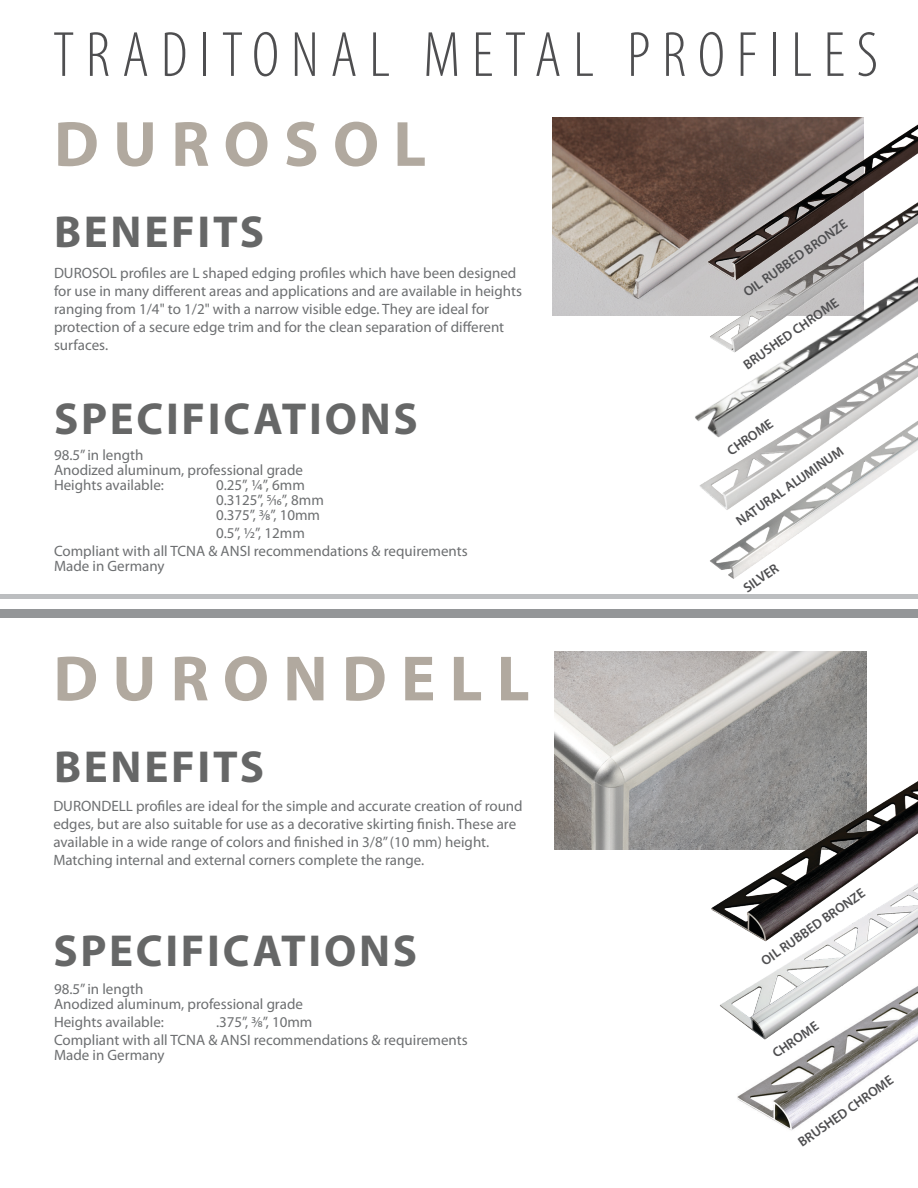
<style>
.page{position:relative;width:918px;height:1188px;background:#fff}
.page>*{position:absolute;margin:0;border:0;box-sizing:border-box;transform-origin:0 0}
.t1{font:300 condensed 64.5px "Myriad Pro";letter-spacing:.18em;color:#4e4e50}
.t2{font:700 64.5px "Myriad Pro";letter-spacing:.22em;color:#b1a99f}
.t3{font:700 45px "Myriad Pro";letter-spacing:.06em;color:#666767}
.t4{font:15px/18px "Myriad Pro";color:#6d6f71}
.t5{font:600 13.65px "Myriad Pro";color:#4e4e50}
</style>
<div class="page">
<img style="left:737px;top:1098px;width:100px;height:33px">
<div style="left:0;top:609px;width:918px;height:9px;background:#949698"></div>
<hr style="left:0;top:594px;width:918px;height:4px;background:#bcbec0">
<img style="left:553px;top:117px;width:311px;height:198px">
<img style="left:555px;top:652px;width:311px;height:198px">
<img style="left:683px;top:777px;width:235px;height:58px">
<img style="left:663px;top:835px;width:255px;height:263px">
<img style="left:654px;top:118px;width:264px;height:74px">
<img style="left:654px;top:192px;width:264px;height:52px">
<img style="left:654px;top:244px;width:264px;height:108px">
<img style="left:695px;top:352px;width:223px;height:69px">
<img style="left:654px;top:421px;width:264px;height:178px">
<p class="t1" style="left:53px;top:16px;width:827px">TRADITONAL METAL PROFILES</p>
<p class="t2" style="left:54px;top:102px;width:374px">DUROSOL</p>
<p class="t3" style="left:54px;top:203px;width:212px">BENEFITS</p>
<p class="t4" style="left:54px;top:264px;width:470px">DUROSOL profiles are L shaped edging profiles which have been designed for use in many different areas and applications and are available in heights ranging from 1/4" to 1/2" with a narrow visible edge. They are ideal for protection of a secure edge trim and for the clean separation of different surfaces.</p>
<p class="t3" style="left:54px;top:389px;width:365px">SPECIFICATIONS</p>
<p class="t4" style="left:54px;top:446px;width:91px">98.5” in length</p>
<p class="t4" style="left:54px;top:461px;width:251px">Anodized aluminum, professional grade</p>
<p class="t4" style="left:54px;top:476px;width:112px">Heights available:</p>
<p class="t4" style="left:216px;top:476px;width:90px">0.25”, 1/4”, 6mm</p>
<p class="t4" style="left:216px;top:491px;width:109px">0.3125”, 5/16”, 8mm</p>
<p class="t4" style="left:216px;top:506px;width:106px">0.375”, 3/8”, 10mm</p>
<p class="t4" style="left:216px;top:524px;width:90px">0.5”, 1/2”, 12mm</p>
<p class="t4" style="left:54px;top:542px;width:415px">Compliant with all TCNA &amp; ANSI recommendations &amp; requirements</p>
<p class="t4" style="left:54px;top:557px;width:112px">Made in Germany</p>
<p class="t2" style="left:53px;top:637px;width:478px">DURONDELL</p>
<p class="t3" style="left:54px;top:738px;width:212px">BENEFITS</p>
<p class="t4" style="left:53px;top:797px;width:471px">DURONDELL profiles are ideal for the simple and accurate creation of round edges, but are also suitable for use as a decorative skirting finish. These are available in a wide range of colors and finished in 3/8” (10 mm) height.</p>
<p class="t4" style="left:53px;top:851px;width:372px">Matching internal and external corners complete the range.</p>
<p class="t3" style="left:53px;top:921px;width:365px">SPECIFICATIONS</p>
<p class="t4" style="left:54px;top:980px;width:91px">98.5” in length</p>
<p class="t4" style="left:54px;top:995px;width:251px">Anodized aluminum, professional grade</p>
<p class="t4" style="left:54px;top:1013px;width:112px">Heights available:</p>
<p class="t4" style="left:216px;top:1013px;width:98px">.375”, 3/8”, 10mm</p>
<p class="t4" style="left:54px;top:1031px;width:415px">Compliant with all TCNA &amp; ANSI recommendations &amp; requirements</p>
<p class="t4" style="left:54px;top:1046px;width:112px">Made in Germany</p>
<p class="t5" style="left:740px;top:286px;width:125px;rotate:-35deg">OIL RUBBED BRONZE</p>
<p class="t5" style="left:740px;top:359px;width:114px;rotate:-35deg">BRUSHED CHROME</p>
<p class="t5" style="left:724px;top:445px;width:54px;rotate:-35deg">CHROME</p>
<p class="t5" style="left:733px;top:515px;width:129px;rotate:-35deg">NATURAL ALUMINUM</p>
<p class="t5" style="left:740px;top:582px;width:41px;rotate:-35deg">SILVER</p>
<p class="t5" style="left:758px;top:955px;width:125px;rotate:-35deg">OIL RUBBED BRONZE</p>
<p class="t5" style="left:769px;top:1048px;width:54px;rotate:-35deg">CHROME</p>
<p class="t5" style="left:795px;top:1136px;width:114px;rotate:-35deg">BRUSHED CHROME</p>
</div>
